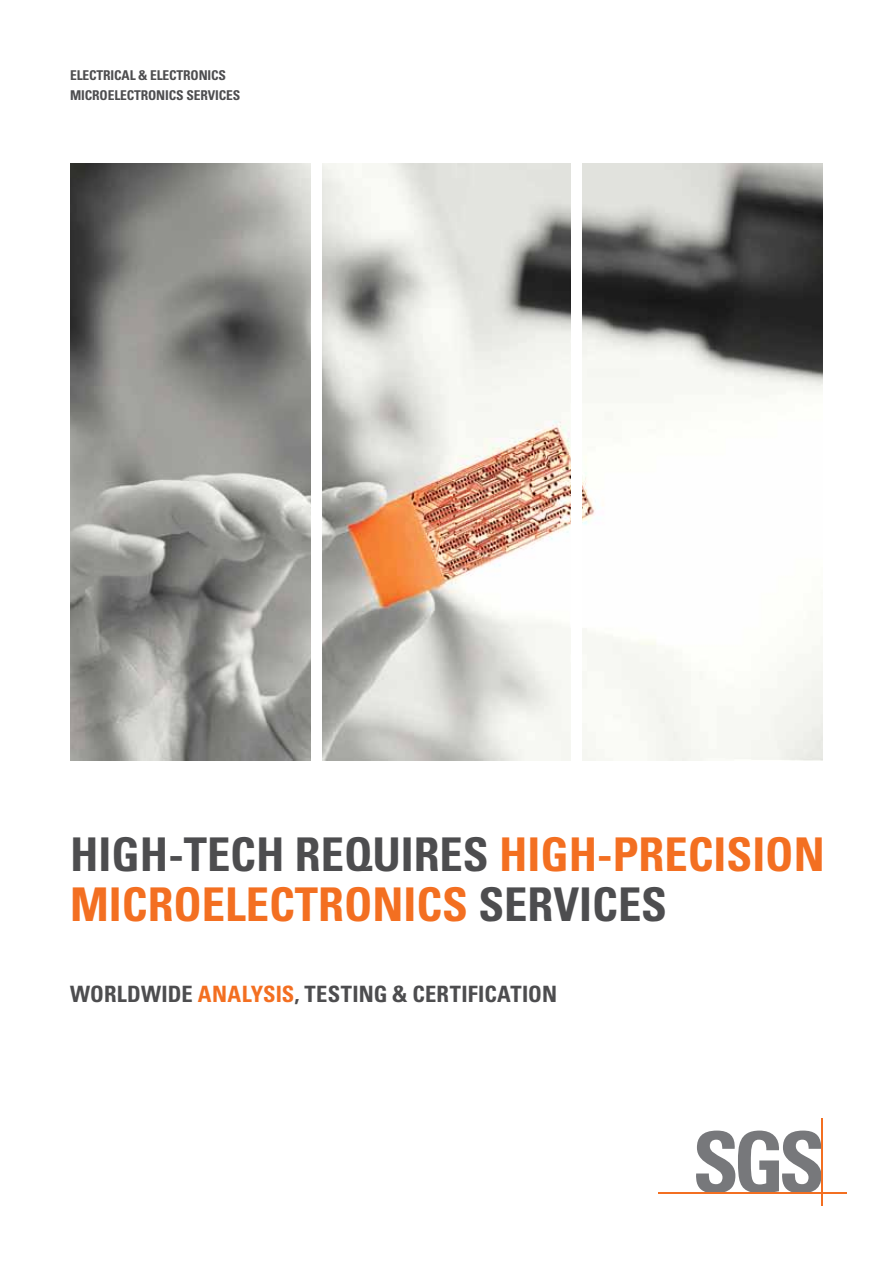
<style>
.page{position:relative;width:893px;height:1263px;background:#fff}
.page>*{position:absolute;margin:0;border:0;box-sizing:border-box;transform-origin:0 0}
.t1{font:700 condensed 46.5px/49.5px "Univers LT Std";color:#f36f21}
.t2{font:700 condensed 22.5px "Univers LT Std";color:#4d4d4f}
.t3{font:700 condensed 13.5px/20.2px "Univers LT Std";letter-spacing:-.01em;color:#4d4d4f}
.s1{color:#4d4d4f}
.s2{color:#f36f21}
</style>
<div class="page">
<img style="left:70px;top:163px;width:753px;height:597px">
<svg style="left:696px;top:1130px;width:125px;height:62px"></svg>
<hr style="left:658px;top:1192px;width:188px;height:2px;background:#f36f21">
<hr style="left:821px;top:1118px;width:1px;height:88px;background:#f36f21">
<div style="left:571px;top:149px;width:10px;height:666px;background:#fff"></div>
<div style="left:312px;top:149px;width:10px;height:666px;background:#fff"></div>
<p class="t3" style="left:70px;top:65px;width:172px;text-indent:51px">AL &amp; ELECTRONICS<br>MICROELECTRONICS SERVICES</p>
<p class="t3" style="left:70px;top:65px;width:8px">ELECTRIC</p>
<p class="t1" style="left:70px;top:830px;width:756px"><span class="s1">HIGH-TECH REQUIRES</span> HIGH-PRECISION<br>MICROELECTRONICS <span class="s1">SERVICES</span></p>
<p class="t2" style="left:70px;top:980px;width:247px">WORLDWIDE <span class="s2">ANALYSIS</span>, TESTING</p>
<p class="t2" style="left:393px;top:980px;width:32px">&amp; CERTI</p>
<p class="t2" style="left:468px;top:980px;width:55px">FICATION</p>
</div>
